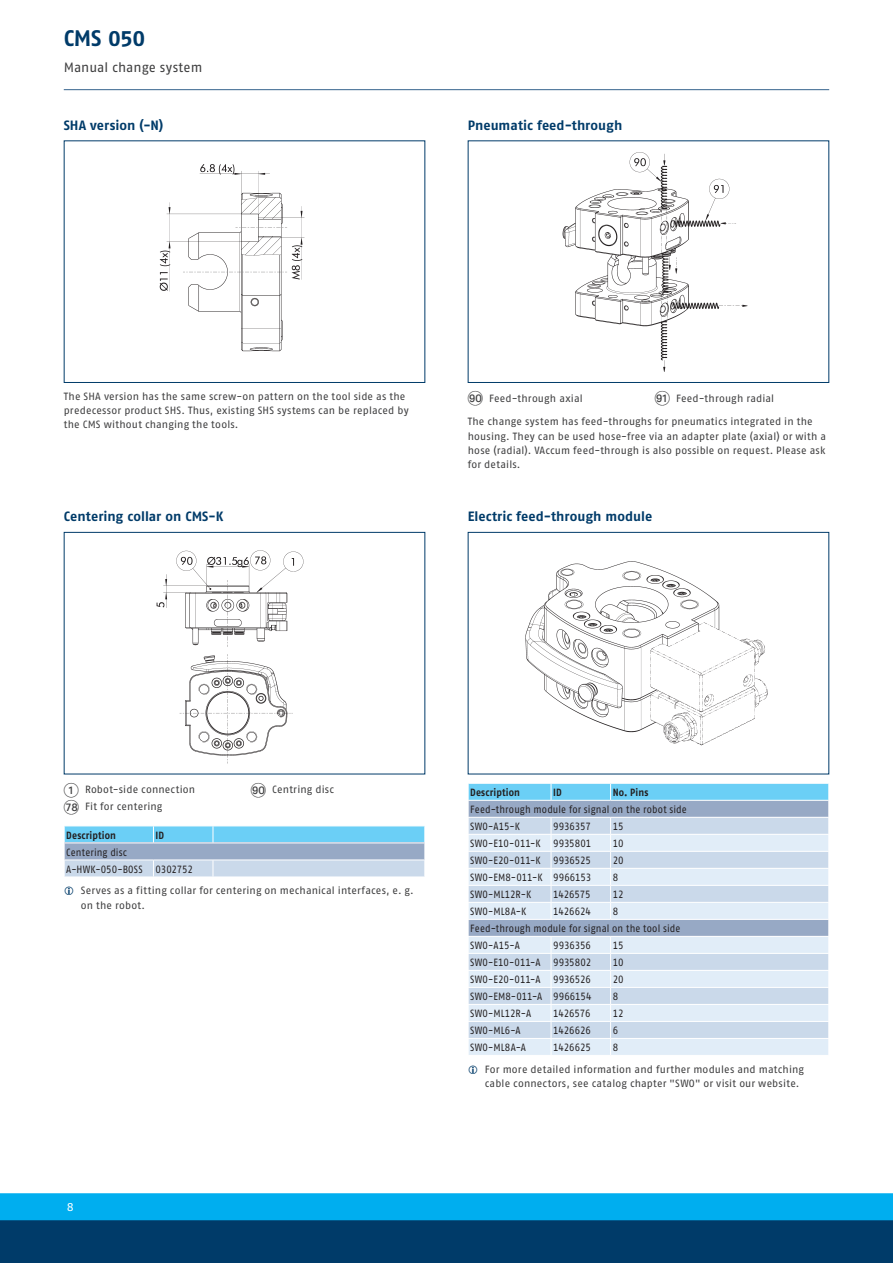
<style>
.page{position:relative;width:893px;height:1263px;background:#fff}
.page>*{position:absolute;margin:0;border:0;box-sizing:border-box;transform-origin:0 0}
.t1{font:700 22.5px "SCHUNK Fago Pro";color:#003b69}
.t2{font:700 13.5px "SCHUNK Fago Pro";letter-spacing:.005em;color:#003b69}
.t3{font:13.5px "SCHUNK Fago Pro";color:#3e3e3f}
.t4{font:12px "SCHUNK Fago Pro";color:#fff}
.t5{font:10.5px/14.2px "SCHUNK Fago Pro";letter-spacing:.015em;color:#3e3e3f}
.t6{font:10.5px/17px "SCHUNK Fago Pro";letter-spacing:.01em;color:#231f20;scale:.9 1}
.t7{font:10.5px "SCHUNK Fago Pro";letter-spacing:-.015em;color:#231f20;scale:.9 1}
.t8{font:700 10.5px "SCHUNK Fago Pro";letter-spacing:.015em;color:#231f20;scale:.9 1}
.t9{font:10.5px "SCHUNK Fago Pro";letter-spacing:-.01em;color:#231f20;scale:.9 1}
.s1{font-family:"Deco Numbers LH Circle";font-size:15px}
</style>
<div class="page">
<div style="left:0;top:1202px;width:893px;height:61px;background:#003b69"></div>
<div style="left:0;top:1193px;width:893px;height:27px;background:#00aeef"></div>
<hr style="left:64px;top:89px;width:765px;height:1px;background:#35628d">
<div style="left:64px;top:140px;width:361px;height:243px;border:1px solid #003b69"></div>
<img style="left:159px;top:164px;width:146px;height:188px">
<div style="left:468px;top:140px;width:361px;height:243px;border:1px solid #003b69"></div>
<img style="left:562px;top:152px;width:186px;height:220px">
<div style="left:64px;top:532px;width:361px;height:242px;border:1px solid #003b69"></div>
<img style="left:156px;top:550px;width:148px;height:214px">
<svg style="left:64px;top:826px;width:361px;height:51px;background:#9fc8e3"></svg>
<hr style="left:64px;top:859px;width:89px;height:1px;background:#fff">
<hr style="left:153px;top:859px;width:60px;height:1px;background:#fff">
<hr style="left:213px;top:859px;width:212px;height:1px;background:#fff">
<div style="left:468px;top:532px;width:361px;height:242px;border:1px solid #003b69"></div>
<img style="left:525px;top:561px;width:243px;height:185px">
<svg style="left:468px;top:783px;width:361px;height:272px;background:#cbdded"></svg>
<hr style="left:468px;top:936px;width:83px;height:1px;background:#fff">
<hr style="left:551px;top:936px;width:60px;height:1px;background:#fff">
<hr style="left:611px;top:936px;width:218px;height:1px;background:#fff">
<h1 class="t1" style="left:64px;top:24px;width:83px">CMS 050</h1>
<p class="t3" style="left:64px;top:60px;width:140px">Manual change system</p>
<p class="t2" style="left:64px;top:117px;width:101px">SHA version (-N)</p>
<p class="t2" style="left:468px;top:117px;width:156px">Pneumatic feed-through</p>
<p class="t5" style="left:64px;top:389px;width:346px">The SHA version has the same screw-on pattern on the tool side as the predecessor product SHS. Thus, existing SHS systems can be replaced by the CMS without changing the tools.</p>
<p class="t2" style="left:64px;top:509px;width:161px">Centering collar on CMS-K</p>
<p class="t5" style="left:468px;top:391px;width:116px"><span class="s1">IT</span> Feed-through axial</p>
<p class="t5" style="left:655px;top:391px;width:121px"><span class="s1">IK</span> Feed-through radial</p>
<p class="t5" style="left:468px;top:415px;width:360px">The change system has feed-throughs for pneumatics integrated in the housing. They can be used hose-free via an adapter plate (axial) or with a hose (radial). VAccum feed-through is also possible on request. Please ask for details.</p>
<p class="t2" style="left:468px;top:509px;width:186px">Electric feed-through module</p>
<p class="t5" style="left:64px;top:781px;width:133px;line-height:17px"><span class="s1">1</span> Robot-side connection<br><span class="s1">GR</span> Fit for centering</p>
<p class="t5" style="left:251px;top:782px;width:85px"><span class="s1">IT</span> Centring disc</p>
<p class="t8" style="left:66px;top:828px;width:57px">Description</p>
<p class="t8" style="left:156px;top:828px;width:11px">ID</p>
<p class="t6" style="left:66px;top:843px;width:142px">Centering disc<br>A-HWK-050-BOSS 0302752</p>
<p class="t5" style="left:81px;top:883px;width:335px">Serves as a fitting collar for centering on mechanical interfaces, e. g. on the robot.</p>
<p class="t4" style="left:67px;top:1199px;width:9px">8</p>
<p class="t8" style="left:470px;top:786px;width:57px">Description</p>
<p class="t8" style="left:553px;top:786px;width:11px">ID</p>
<p class="t8" style="left:613px;top:786px;width:41px">No. Pins</p>
<p class="t6" style="left:470px;top:801px;width:242px">Feed-through module for signal on the robot side<br>SWO-A15-K</p>
<p class="t7" style="left:553px;top:820px;width:43px">9936357</p>
<p class="t6" style="left:613px;top:818px;width:14px">15</p>
<p class="t6" style="left:470px;top:835px;width:136px">SWO-E10-011-K 9935801</p>
<p class="t6" style="left:613px;top:835px;width:14px">10</p>
<p class="t6" style="left:470px;top:852px;width:136px">SWO-E20-011-K 9936525</p>
<p class="t6" style="left:613px;top:852px;width:14px">20</p>
<p class="t6" style="left:470px;top:869px;width:136px">SWO-EM8-011-K 9966153</p>
<p class="t6" style="left:613px;top:869px;width:8px">8</p>
<p class="t6" style="left:470px;top:886px;width:69px">SWO-ML12R-K</p>
<p class="t7" style="left:553px;top:888px;width:43px">1426575</p>
<p class="t6" style="left:613px;top:886px;width:14px">12</p>
<p class="t6" style="left:470px;top:903px;width:64px">SWO-ML8A-K</p>
<p class="t7" style="left:553px;top:905px;width:43px">1426624</p>
<p class="t6" style="left:470px;top:903px;width:235px;text-indent:142px">8<br>Feed-through module for signal on the tool side<br>SWO-A15-A</p>
<p class="t9" style="left:553px;top:939px;width:44px">9936356</p>
<p class="t6" style="left:613px;top:937px;width:14px">15</p>
<p class="t6" style="left:470px;top:954px;width:136px">SWO-E10-011-A 9935802</p>
<p class="t6" style="left:613px;top:954px;width:14px">10</p>
<p class="t6" style="left:470px;top:971px;width:136px">SWO-E20-011-A 9936526</p>
<p class="t6" style="left:613px;top:971px;width:14px">20</p>
<p class="t6" style="left:470px;top:988px;width:136px">SWO-EM8-011-A 9966154</p>
<p class="t6" style="left:613px;top:988px;width:8px">8</p>
<p class="t6" style="left:470px;top:1005px;width:69px">SWO-ML12R-A</p>
<p class="t7" style="left:553px;top:1007px;width:43px">1426576</p>
<p class="t6" style="left:613px;top:1005px;width:14px">12</p>
<p class="t6" style="left:470px;top:1022px;width:58px">SWO-ML6-A</p>
<p class="t7" style="left:553px;top:1024px;width:43px">1426626</p>
<p class="t6" style="left:613px;top:1022px;width:8px">6</p>
<p class="t6" style="left:470px;top:1039px;width:63px">SWO-ML8A-A</p>
<p class="t7" style="left:553px;top:1041px;width:43px">1426625</p>
<p class="t6" style="left:613px;top:1039px;width:8px">8</p>
<p class="t5" style="left:485px;top:1062px;width:321px">For more detailed information and further modules and matching cable connectors, see catalog chapter "SWO" or visit our website.</p>
</div>
